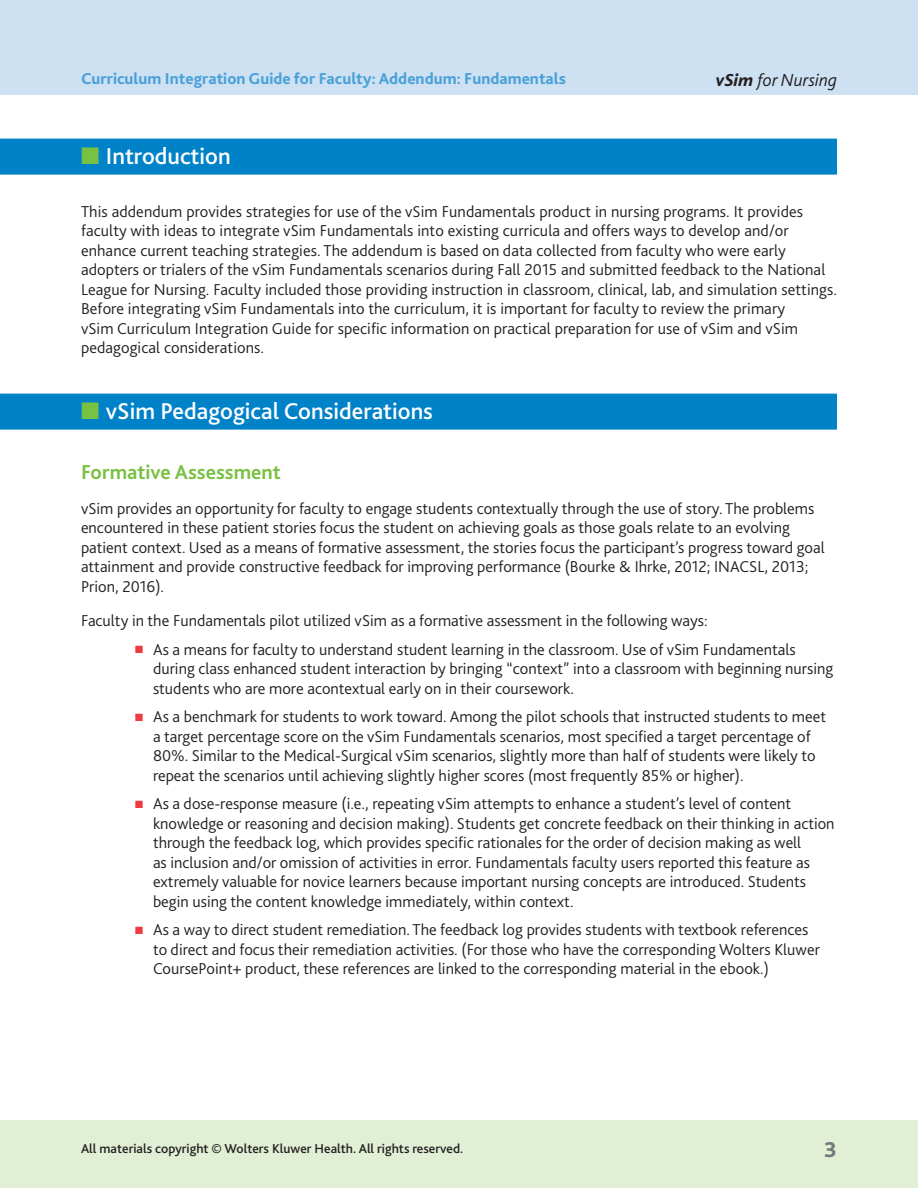
<style>
.page{position:relative;width:918px;height:1188px;background:#fff}
.page>*{position:absolute;margin:0;border:0;box-sizing:border-box;transform-origin:0 0}
.t1{font:500 24px "Bliss 2";color:#fff}
.t2{font:800 22.5px "Bliss 2";color:#76787b}
.t3{font:700 21px "Bliss 2";color:#79c142}
.t4{font:italic 300 18.3px "Bliss";color:#231f20}
.t5{font:300 16.5px/19.5px "Bliss 2";color:#231f20}
.t6{font:800 16.5px "Bliss 2";color:#4aa1d8}
.t7{font:500 13.5px "Bliss 2";color:#231f20}
.s1{color:#79c142}
.s2{font-weight:800}
.s3{color:#ee3a41}
</style>
<div class="page">
<div style="left:0;top:0;width:918px;height:94px;background:#cee1f3"></div>
<div style="left:0;top:1120px;width:918px;height:68px;background:#e1efd4"></div>
<div style="left:0;top:139px;width:837px;height:36px;background:#0082c8"></div>
<div style="left:0;top:394px;width:837px;height:36px;background:#0082c8"></div>
<p class="t6" style="left:81px;top:68px;width:487px">Curriculum Integration Guide for Faculty: Addendum: Fundamentals</p>
<h1 class="t1" style="left:81px;top:141px;width:151px"><span class="s1">■</span> Introduction</h1>
<p class="t4" style="left:716px;top:70px;width:122px"><span class="s2">vSim</span> for Nursing</p>
<p class="t5" style="left:81px;top:201px;width:756px">This addendum provides strategies for use of the vSim Fundamentals product in nursing programs. It provides faculty with ideas to integrate vSim Fundamentals into existing curricula and offers ways to develop and/or enhance current teaching strategies. The addendum is based on data collected from faculty who were early adopters or trialers of the vSim Fundamentals scenarios during Fall 2015 and submitted feedback to the National League for Nursing. Faculty included those providing instruction in classroom, clinical, lab, and simulation settings.<br>Before integrating vSim Fundamentals into the curriculum, it is important for faculty to review the primary<br>vSim Curriculum Integration Guide for specific information on practical preparation for use of vSim and vSim pedagogical considerations.</p>
<h1 class="t1" style="left:81px;top:396px;width:354px"><span class="s1">■</span> vSim Pedagogical Considerations</h1>
<p class="t3" style="left:81px;top:459px;width:201px">Formative Assessment</p>
<p class="t5" style="left:81px;top:498px;width:745px">vSim provides an opportunity for faculty to engage students contextually through the use of story. The problems encountered in these patient stories focus the student on achieving goals as those goals relate to an evolving patient context. Used as a means of formative assessment, the stories focus the participant’s progress toward goal attainment and provide constructive feedback for improving performance (Bourke &amp; Ihrke, 2012; INACSL, 2013; Prion, 2016).</p>
<p class="t5" style="left:81px;top:610px;width:628px">Faculty in the Fundamentals pilot utilized vSim as a formative assessment in the following ways:</p>
<p class="t5" style="left:153px;top:639px;width:682px;text-indent:-18px"><span class="s3">■</span> As a means for faculty to understand student learning in the classroom. Use of vSim Fundamentals during class enhanced student interaction by bringing “context” into a classroom with beginning nursing students who are more acontextual early on in their coursework.</p>
<p class="t5" style="left:153px;top:706px;width:675px;text-indent:-18px"><span class="s3">■</span> As a benchmark for students to work toward. Among the pilot schools that instructed students to meet a target percentage score on the vSim Fundamentals scenarios, most specified a target percentage of 80%. Similar to the Medical-Surgical vSim scenarios, slightly more than half of students were likely to repeat the scenarios until achieving slightly higher scores (most frequently 85% or higher).</p>
<p class="t5" style="left:153px;top:793px;width:683px;text-indent:-18px"><span class="s3">■</span> As a dose-response measure (i.e., repeating vSim attempts to enhance a student’s level of content knowledge or reasoning and decision making). Students get concrete feedback on their thinking in action through the feedback log, which provides specific rationales for the order of decision making as well<br>as inclusion and/or omission of activities in error. Fundamentals faculty users reported this feature as extremely valuable for novice learners because important nursing concepts are introduced. Students begin using the content knowledge immediately, within context.</p>
<p class="t5" style="left:153px;top:919px;width:668px;text-indent:-18px"><span class="s3">■</span> As a way to direct student remediation. The feedback log provides students with textbook references to direct and focus their remediation activities. (For those who have the corresponding Wolters Kluwer<br>CoursePoint+ product, these references are linked to the corresponding material in the ebook.)</p>
<p class="t7" style="left:81px;top:1140px;width:384px">All materials copyright © Wolters Kluwer Health. All rights reserved.</p>
<h2 class="t2" style="left:824px;top:1135px;width:14px">3</h2>
</div>
